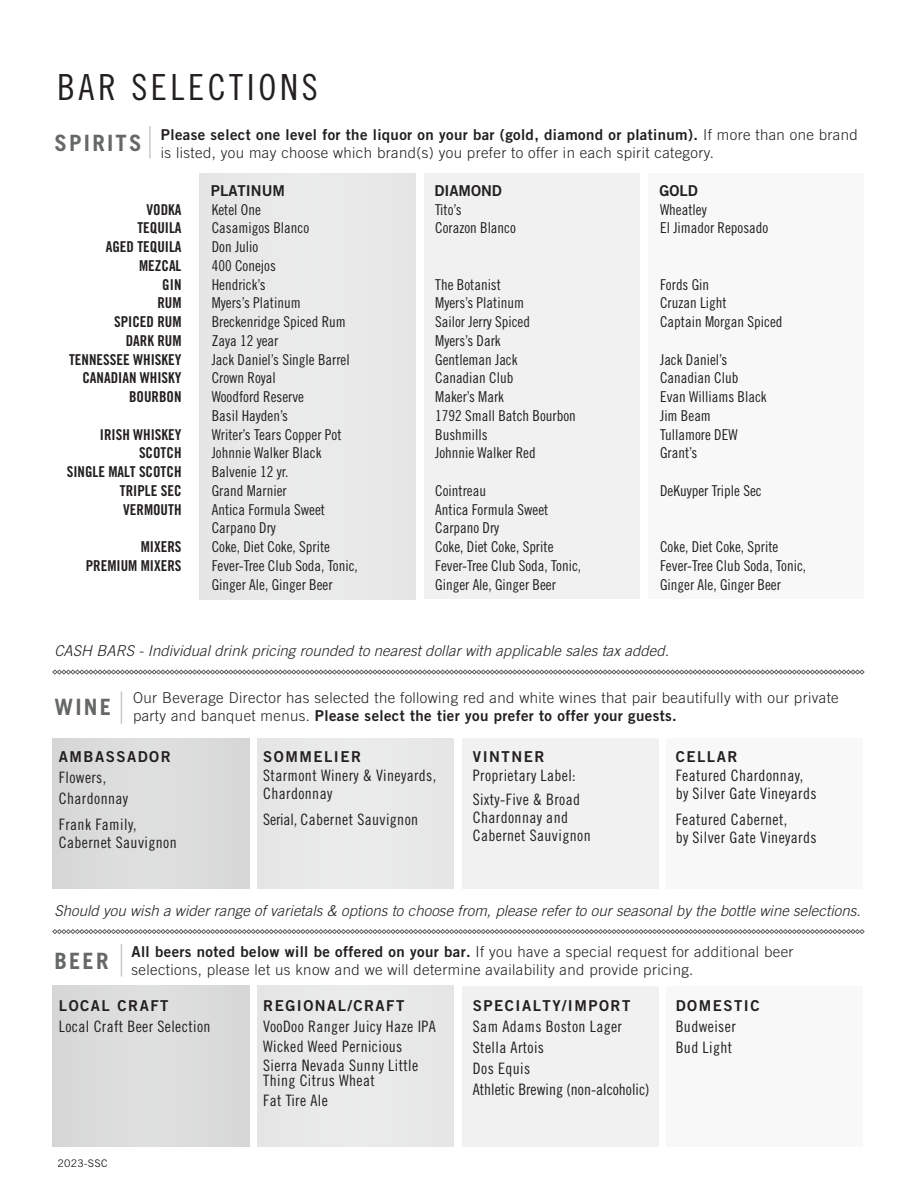
<style>
.page{position:relative;width:918px;height:1188px;background:#fff}
.page>*{position:absolute;margin:0;border:0;box-sizing:border-box;transform-origin:0 0}
.t1{font:36px "Trade Gothic Cond Eighteen";letter-spacing:.1em;color:#231f20}
.t2{font:700 22.5px "Trade Gothic";letter-spacing:.1em;color:#656867}
.t3{font:15.75px/18px "Trade Gothic Cond Eighteen";letter-spacing:.025em;color:#231f20}
.t4{font:15.75px "Trade Gothic Cond Eighteen";color:#231f20}
.t5{font:15px/18.8px "Trade Gothic Cond Eighteen";color:#231f20}
.t6{font:300 15px/18px "Trade Gothic";letter-spacing:.025em;color:#231f20}
.t7{font:italic 300 15px "Trade Gothic";letter-spacing:.005em;color:#231f20}
.t8{font:15px/18.8px "Trade Gothic Bold Cond Twenty";color:#231f20;text-align:right}
.t9{font:15px "Trade Gothic Bold Two";letter-spacing:.1em;color:#231f20}
.t10{font:15px "Trade Gothic Bold Two";color:#231f20}
.t11{font:10.5px "Trade Gothic";letter-spacing:.025em;color:#231f20}
.s1{font-family:"Trade Gothic Bold Two";font-weight:400}
</style>
<div class="page">
<svg style="left:52px;top:670px;width:813px;height:5px"></svg>
<svg style="left:52px;top:929px;width:813px;height:5px"></svg>
<hr style="left:149px;top:126px;width:2px;height:33px;background:#c7c8ca">
<hr style="left:121px;top:691px;width:1px;height:33px;background:#c7c8ca">
<hr style="left:121px;top:944px;width:1px;height:33px;background:#c7c8ca">
<div style="left:200px;top:173px;width:215px;height:426px;background:#e8e9e9"></div>
<div style="left:424px;top:173px;width:215px;height:426px;background:#f1f1f2"></div>
<div style="left:648px;top:173px;width:215px;height:426px;background:#f8f8f9"></div>
<div style="left:257px;top:986px;width:197px;height:161px;background:#e8e9e9"></div>
<div style="left:257px;top:738px;width:197px;height:151px;background:#e8e9e9"></div>
<div style="left:52px;top:986px;width:197px;height:161px;background:#dbdcdb"></div>
<div style="left:52px;top:738px;width:197px;height:151px;background:#dbdcdb"></div>
<div style="left:462px;top:986px;width:197px;height:161px;background:#f1f1f2"></div>
<div style="left:462px;top:738px;width:197px;height:151px;background:#f1f1f2"></div>
<div style="left:667px;top:986px;width:196px;height:161px;background:#f8f8f9"></div>
<div style="left:667px;top:738px;width:196px;height:151px;background:#f8f8f9"></div>
<p class="t1" style="left:57px;top:66px;width:262px">BAR SELECTIONS</p>
<p class="t2" style="left:54px;top:130px;width:89px">SPIRITS</p>
<p class="t6" style="left:161px;top:125px;width:698px"><span class="s1">Please select one level for the liquor on your bar (gold, diamond or platinum).</span> If more than one brand is listed, you may choose which brand(s) you prefer to offer in each spirit category.</p>
<p class="t8" style="left:147px;top:200px;width:36px">VODKA</p>
<p class="t8" style="left:137px;top:219px;width:46px">TEQUILA</p>
<p class="t8" style="left:106px;top:237px;width:77px">AGED TEQUILA<br>MEZCAL<br>GIN</p>
<p class="t8" style="left:157px;top:294px;width:26px">RUM</p>
<p class="t8" style="left:114px;top:312px;width:69px">SPICED RUM</p>
<p class="t8" style="left:126px;top:331px;width:57px">DARK RUM</p>
<p class="t8" style="left:69px;top:350px;width:114px">TENNESSEE WHISKEY</p>
<p class="t8" style="left:82px;top:369px;width:101px">CANADIAN WHISKY</p>
<p class="t8" style="left:129px;top:387px;width:54px">BOURBON</p>
<p class="t8" style="left:100px;top:425px;width:83px">IRISH WHISKEY</p>
<p class="t8" style="left:139px;top:444px;width:44px">SCOTCH</p>
<p class="t8" style="left:67px;top:462px;width:116px">SINGLE MALT SCOTCH</p>
<p class="t8" style="left:120px;top:481px;width:63px">TRIPLE SEC</p>
<p class="t8" style="left:123px;top:500px;width:60px">VERMOUTH</p>
<p class="t8" style="left:141px;top:537px;width:42px">MIXERS</p>
<p class="t8" style="left:86px;top:556px;width:97px">PREMIUM MIXERS</p>
<p class="t10" style="left:211px;top:181px;width:76px">PLATINUM</p>
<p class="t10" style="left:434px;top:181px;width:69px">DIAMOND</p>
<p class="t9" style="left:659px;top:181px;width:40px">GOLD</p>
<p class="t5" style="left:212px;top:200px;width:51px">Ketel One</p>
<p class="t5" style="left:212px;top:219px;width:99px">Casamigos Blanco</p>
<p class="t5" style="left:212px;top:237px;width:48px">Don Julio</p>
<p class="t5" style="left:212px;top:256px;width:66px">400 Conejos<br>Hendrick’s</p>
<p class="t5" style="left:212px;top:294px;width:90px">Myers’s Platinum</p>
<p class="t5" style="left:212px;top:312px;width:136px">Breckenridge Spiced Rum</p>
<p class="t5" style="left:212px;top:331px;width:68px">Zaya 12 year</p>
<p class="t5" style="left:212px;top:350px;width:139px">Jack Daniel’s Single Barrel</p>
<p class="t5" style="left:212px;top:369px;width:66px">Crown Royal</p>
<p class="t5" style="left:212px;top:387px;width:94px">Woodford Reserve</p>
<p class="t5" style="left:212px;top:406px;width:78px">Basil Hayden’s</p>
<p class="t5" style="left:212px;top:425px;width:131px">Writer’s Tears Copper Pot</p>
<p class="t5" style="left:212px;top:444px;width:111px">Johnnie Walker Black</p>
<p class="t5" style="left:212px;top:462px;width:78px">Balvenie 12 yr.</p>
<p class="t5" style="left:212px;top:481px;width:76px">Grand Marnier</p>
<p class="t5" style="left:212px;top:500px;width:115px">Antica Formula Sweet</p>
<p class="t5" style="left:212px;top:519px;width:66px">Carpano Dry</p>
<p class="t5" style="left:212px;top:537px;width:120px">Coke, Diet Coke, Sprite</p>
<p class="t5" style="left:212px;top:556px;width:148px">Fever-Tree Club Soda, Tonic,<br>Ginger Ale, Ginger Beer</p>
<p class="t5" style="left:435px;top:200px;width:28px">Tito’s</p>
<p class="t5" style="left:435px;top:219px;width:82px">Corazon Blanco</p>
<p class="t5" style="left:660px;top:200px;width:48px">Wheatley</p>
<p class="t5" style="left:660px;top:219px;width:110px">El Jimador Reposado</p>
<p class="t5" style="left:660px;top:275px;width:51px">Fords Gin</p>
<p class="t5" style="left:660px;top:294px;width:68px">Cruzan Light</p>
<p class="t5" style="left:660px;top:312px;width:124px">Captain Morgan Spiced</p>
<p class="t5" style="left:660px;top:350px;width:69px">Jack Daniel’s</p>
<p class="t5" style="left:660px;top:369px;width:80px">Canadian Club</p>
<p class="t5" style="left:660px;top:387px;width:108px">Evan Williams Black</p>
<p class="t5" style="left:660px;top:406px;width:52px">Jim Beam</p>
<p class="t5" style="left:660px;top:425px;width:79px">Tullamore DEW</p>
<p class="t5" style="left:660px;top:444px;width:39px">Grant’s</p>
<p class="t5" style="left:660px;top:481px;width:103px">DeKuyper Triple Sec</p>
<p class="t5" style="left:435px;top:275px;width:67px">The Botanist</p>
<p class="t5" style="left:435px;top:294px;width:90px">Myers’s Platinum</p>
<p class="t5" style="left:435px;top:312px;width:96px">Sailor Jerry Spiced</p>
<p class="t5" style="left:435px;top:331px;width:67px">Myers’s Dark</p>
<p class="t5" style="left:435px;top:350px;width:84px">Gentleman Jack</p>
<p class="t5" style="left:435px;top:369px;width:80px">Canadian Club</p>
<p class="t5" style="left:435px;top:387px;width:70px">Maker’s Mark</p>
<p class="t5" style="left:435px;top:406px;width:142px">1792 Small Batch Bourbon</p>
<p class="t5" style="left:435px;top:425px;width:54px">Bushmills</p>
<p class="t5" style="left:435px;top:444px;width:102px">Johnnie Walker Red</p>
<p class="t5" style="left:435px;top:481px;width:52px">Cointreau</p>
<p class="t5" style="left:435px;top:500px;width:115px">Antica Formula Sweet</p>
<p class="t5" style="left:435px;top:519px;width:66px">Carpano Dry</p>
<p class="t5" style="left:435px;top:537px;width:120px">Coke, Diet Coke, Sprite</p>
<p class="t5" style="left:435px;top:556px;width:148px">Fever-Tree Club Soda, Tonic,<br>Ginger Ale, Ginger Beer</p>
<p class="t5" style="left:660px;top:537px;width:120px">Coke, Diet Coke, Sprite</p>
<p class="t5" style="left:660px;top:556px;width:148px">Fever-Tree Club Soda, Tonic,<br>Ginger Ale, Ginger Beer</p>
<p class="t7" style="left:54px;top:642px;width:616px">CASH BARS - Individual drink pricing rounded to nearest dollar with applicable sales tax added.</p>
<p class="t2" style="left:54px;top:693px;width:58px">WINE</p>
<p class="t6" style="left:133px;top:689px;width:707px">Our Beverage Director has selected the following red and white wines that pair beautifully with our private party and banquet menus. <span class="s1">Please select the tier you prefer to offer your guests.</span></p>
<p class="t9" style="left:59px;top:748px;width:113px">AMBASSADOR</p>
<p class="t3" style="left:59px;top:767px;width:71px;line-height:21px">Flowers,<br>Chardonnay</p>
<p class="t3" style="left:59px;top:815px;width:119px">Frank Family,<br>Cabernet Sauvignon</p>
<p class="t9" style="left:263px;top:748px;width:99px">SOMMELIER</p>
<p class="t3" style="left:263px;top:766px;width:175px">Starmont Winery &amp; Vineyards,<br>Chardonnay</p>
<p class="t3" style="left:263px;top:810px;width:156px">Serial, Cabernet Sauvignon</p>
<p class="t9" style="left:473px;top:748px;width:73px">VINTNER</p>
<p class="t3" style="left:473px;top:763px;width:109px;line-height:24px">Proprietary Label:<br>Sixty-Five &amp; Broad</p>
<p class="t3" style="left:473px;top:808px;width:119px">Chardonnay and<br>Cabernet Sauvignon</p>
<p class="t9" style="left:676px;top:748px;width:63px">CELLAR</p>
<p class="t3" style="left:676px;top:766px;width:129px">Featured Chardonnay,</p>
<p class="t3" style="left:676px;top:784px;width:142px">by Silver Gate Vineyards</p>
<p class="t3" style="left:676px;top:810px;width:113px">Featured Cabernet,</p>
<p class="t3" style="left:676px;top:828px;width:142px">by Silver Gate Vineyards</p>
<p class="t7" style="left:54px;top:902px;width:808px">Should you wish a wider range of varietals &amp; options to choose from, please refer to our seasonal by the bottle wine selections.</p>
<p class="t2" style="left:54px;top:947px;width:56px">BEER</p>
<p class="t6" style="left:132px;top:943px;width:664px"><span class="s1">All beers noted below will be offered on your bar.</span> If you have a special request for additional beer selections, please let us know and we will determine availability and provide pricing.</p>
<p class="t9" style="left:59px;top:996px;width:111px">LOCAL CRAFT</p>
<p class="t3" style="left:59px;top:1017px;width:153px">Local Craft Beer Selection</p>
<p class="t11" style="left:57px;top:1157px;width:52px">2023-SSC</p>
<p class="t9" style="left:263px;top:996px;width:143px">REGIONAL/CRAFT</p>
<p class="t3" style="left:263px;top:1017px;width:174px">VooDoo Ranger Juicy Haze IPA</p>
<p class="t3" style="left:263px;top:1037px;width:141px">Wicked Weed Pernicious</p>
<p class="t3" style="left:263px;top:1058px;width:157px;line-height:15px">Sierra Nevada Sunny Little<br>Thing Citrus Wheat</p>
<p class="t3" style="left:263px;top:1091px;width:66px">Fat Tire Ale</p>
<p class="t9" style="left:473px;top:996px;width:159px">SPECIALTY/IMPORT</p>
<p class="t3" style="left:473px;top:1017px;width:151px">Sam Adams Boston Lager</p>
<p class="t3" style="left:473px;top:1038px;width:73px">Stella Artois</p>
<p class="t3" style="left:473px;top:1059px;width:59px">Dos Equis</p>
<p class="t4" style="left:473px;top:1080px;width:178px">Athletic Brewing (non-alcoholic)</p>
<p class="t9" style="left:676px;top:996px;width:85px">DOMESTIC</p>
<p class="t3" style="left:676px;top:1017px;width:62px">Budweiser</p>
<p class="t3" style="left:676px;top:1038px;width:58px">Bud Light</p>
</div>
